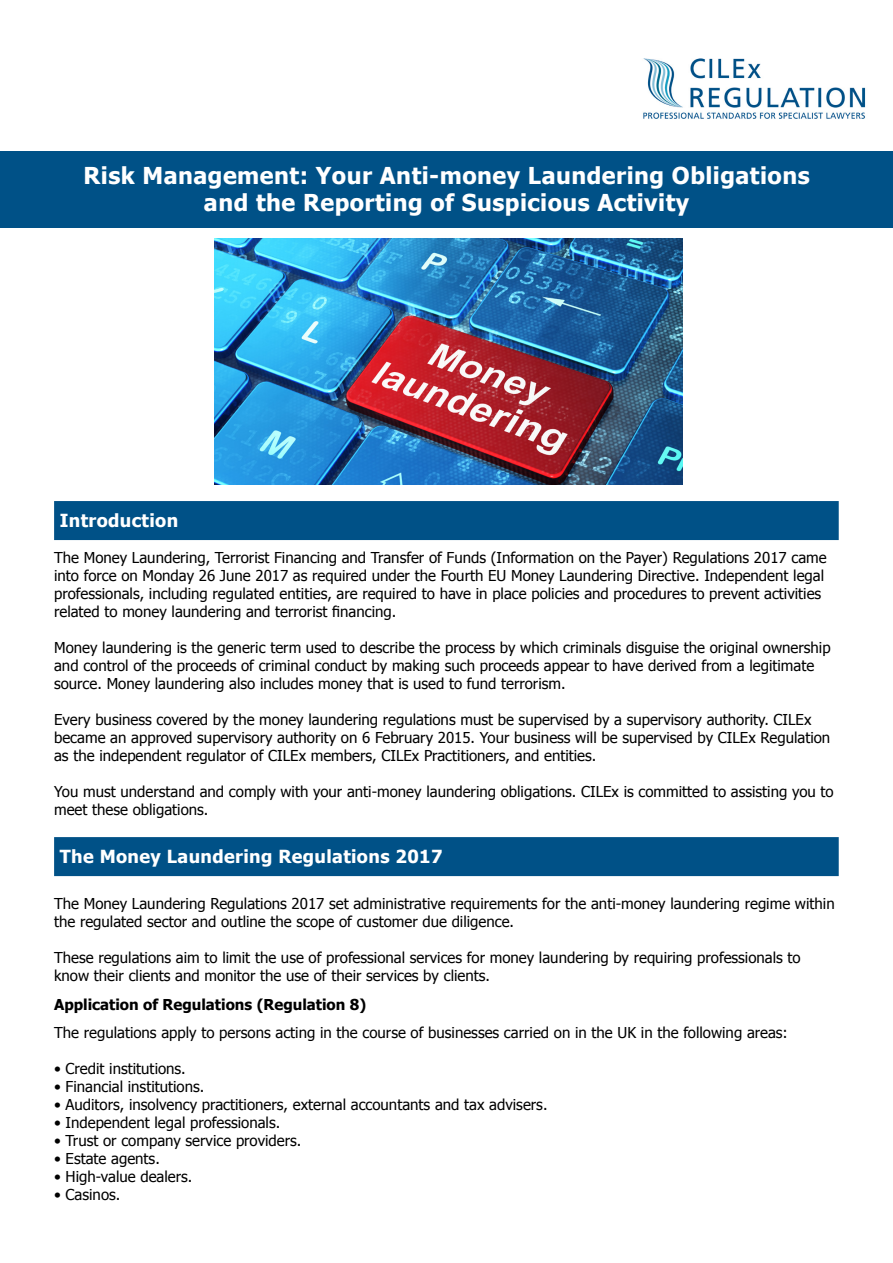
<style>
.page{position:relative;width:893px;height:1263px;background:#fff}
.page>*{position:absolute;margin:0;border:0;box-sizing:border-box;transform-origin:0 0}
.t1{font:700 23.25px/27px "Tahoma";letter-spacing:.02em;color:#fff;text-align:center}
.t2{font:700 18px "Tahoma";letter-spacing:.02em;color:#fff}
.t3{font:15px/18px "Tahoma";color:#000}
.t4{font:700 15px "Tahoma";color:#000}
</style>
<div class="page">
<div style="left:54px;top:501px;width:785px;height:39px;background:#005187"></div>
<div style="left:54px;top:837px;width:785px;height:39px;background:#005187"></div>
<img style="left:643px;top:58px;width:223px;height:61px">
<div style="left:0;top:151px;width:893px;height:76px;background:#005187"></div>
<img style="left:215px;top:238px;width:468px;height:247px">
<h1 class="t1" style="left:84px;top:161px;width:728px">Risk Management: Your Anti-money Laundering Obligations and the Reporting of Suspicious Activity</h1>
<p class="t2" style="left:60px;top:507px;width:120px">Introduction</p>
<p class="t3" style="left:54px;top:547px;width:774px">The Money Laundering, Terrorist Financing and Transfer of Funds (Information on the Payer) Regulations 2017 came into force on Monday 26 June 2017 as required under the Fourth EU Money Laundering Directive. Independent legal professionals, including regulated entities, are required to have in place policies and procedures to prevent activities related to money laundering and terrorist financing.</p>
<p class="t3" style="left:54px;top:637px;width:778px">Money laundering is the generic term used to describe the process by which criminals disguise the original ownership and control of the proceeds of criminal conduct by making such proceeds appear to have derived from a legitimate source. Money laundering also includes money that is used to fund terrorism.</p>
<p class="t3" style="left:54px;top:709px;width:778px">Every business covered by the money laundering regulations must be supervised by a supervisory authority. CILEx became an approved supervisory authority on 6 February 2015. Your business will be supervised by CILEx Regulation as the independent regulator of CILEx members, CILEx Practitioners, and entities.</p>
<p class="t3" style="left:54px;top:781px;width:781px">You must understand and comply with your anti-money laundering obligations. CILEx is committed to assisting you to meet these obligations.</p>
<p class="t2" style="left:60px;top:843px;width:384px">The Money Laundering Regulations 2017</p>
<p class="t3" style="left:54px;top:894px;width:782px">The Money Laundering Regulations 2017 set administrative requirements for the anti-money laundering regime within the regulated sector and outline the scope of customer due diligence.</p>
<p class="t3" style="left:54px;top:948px;width:748px">These regulations aim to limit the use of professional services for money laundering by requiring professionals to know their clients and monitor the use of their services by clients.</p>
<p class="t4" style="left:54px;top:994px;width:314px">Application of Regulations (Regulation 8)</p>
<p class="t3" style="left:54px;top:1023px;width:735px">The regulations apply to persons acting in the course of businesses carried on in the UK in the following areas:</p>
<p class="t3" style="left:54px;top:1059px;width:133px">• Credit institutions.</p>
<p class="t3" style="left:54px;top:1077px;width:152px">• Financial institutions.</p>
<p class="t3" style="left:54px;top:1095px;width:495px">• Auditors, insolvency practitioners, external accountants and tax advisers.</p>
<p class="t3" style="left:54px;top:1113px;width:228px">• Independent legal professionals.</p>
<p class="t3" style="left:54px;top:1131px;width:249px">• Trust or company service providers.</p>
<p class="t3" style="left:54px;top:1149px;width:107px">• Estate agents.</p>
<p class="t3" style="left:54px;top:1167px;width:140px">• High-value dealers.</p>
<p class="t3" style="left:54px;top:1185px;width:68px">• Casinos.</p>
</div>
